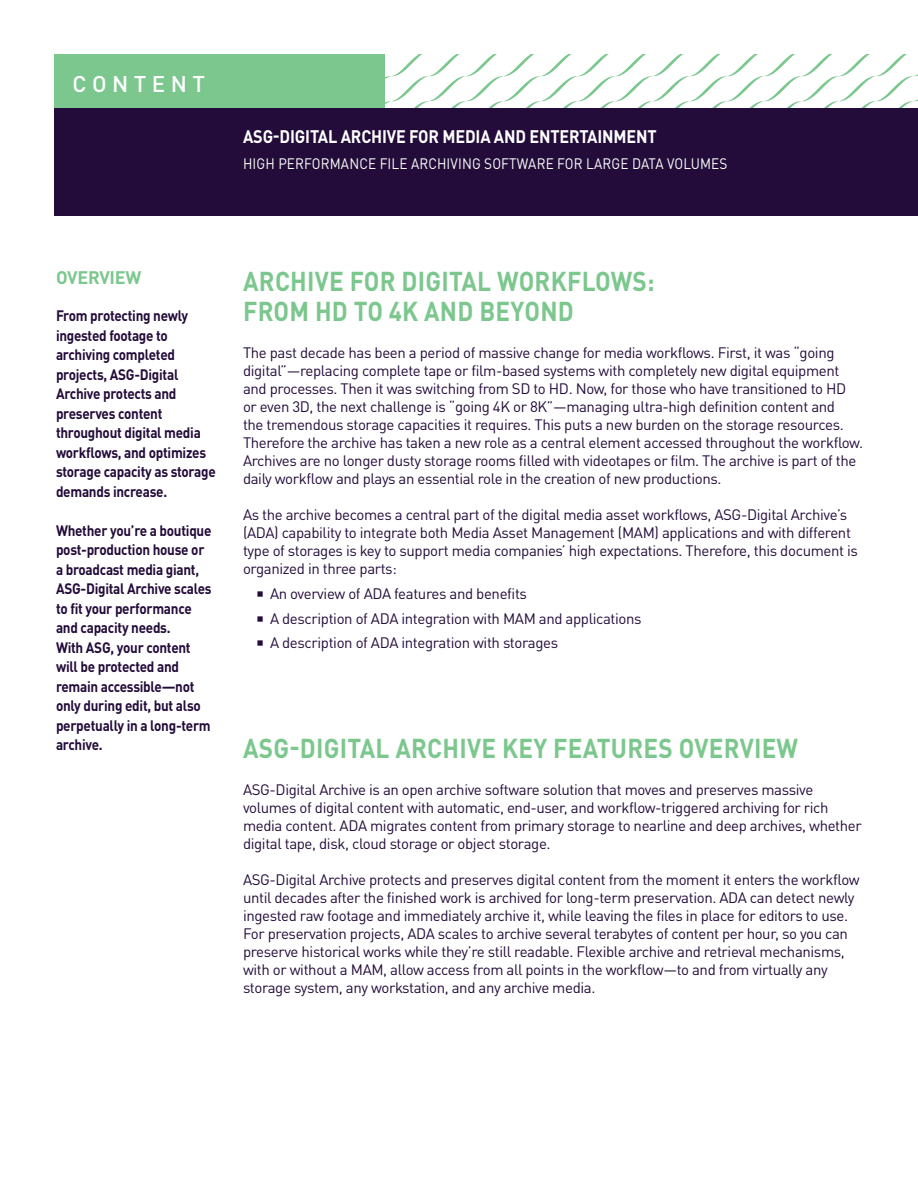
<style>
.page{position:relative;width:918px;height:1188px;background:#fff}
.page>*{position:absolute;margin:0;border:0;box-sizing:border-box;transform-origin:0 0}
.t1{font:700 27px/30px "DINOT";letter-spacing:.01em;color:#7cc78e;scale:.9 1}
.t2{font:500 22.5px "DINOT";color:#fff}
.t3{font:700 18px "DINOT";letter-spacing:-.01em;color:#fff;scale:.9 1}
.t4{font:700 18px "DINOT";letter-spacing:-.015em;color:#7cc78e}
.t5{font:15px/18px "DINOT";letter-spacing:-.025em;color:#230c39}
.t6{font:700 15px/19.5px "DINOT";letter-spacing:-.02em;color:#230c39;scale:.9 1}
.t7{font:15px "DINOT";letter-spacing:.01em;color:#fff;scale:.9 1}
</style>
<div class="page">
<svg style="left:384px;top:54px;width:534px;height:54px"></svg>
<div style="left:54px;top:54px;width:330px;height:56px;background:#7cc78e"></div>
<div style="left:54px;top:108px;width:864px;height:108px;background:#230c39"></div>
<h2 class="t2" style="left:73px;top:69px;width:134px">C O N T E N T</h2>
<p class="t3" style="left:243px;top:125px;width:461px">ASG-DIGITAL ARCHIVE FOR MEDIA AND ENTERTAINMENT</p>
<p class="t7" style="left:243px;top:154px;width:540px">HIGH PERFORMANCE FILE ARCHIVING SOFTWARE FOR LARGE DATA VOLUMES</p>
<p class="t4" style="left:56px;top:265px;width:87px">OVERVIEW</p>
<p class="t6" style="left:56px;top:306px;width:179px">From protecting newly ingested footage to archiving completed projects, ASG-Digital<br>Archive protects and preserves content throughout digital media workflows, and optimizes storage capacity as storage demands increase.</p>
<p class="t6" style="left:56px;top:520px;width:175px">Whether you’re a boutique post-production house or a broadcast media giant,<br>ASG-Digital Archive scales to fit your performance and capacity needs.<br>With ASG, your content will be protected and remain accessible—not only during edit, but also perpetually in a long-term archive.</p>
<p class="t1" style="left:243px;top:265px;width:459px">ARCHIVE FOR DIGITAL WORKFLOWS:<br>FROM HD TO 4K AND BEYOND</p>
<p class="t5" style="left:243px;top:343px;width:622px">The past decade has been a period of massive change for media workflows. First, it was “going digital”—replacing complete tape or film-based systems with completely new digital equipment and processes. Then it was switching from SD to HD. Now, for those who have transitioned to HD or even 3D, the next challenge is “going 4K or 8K”—managing ultra-high definition content and<br>the tremendous storage capacities it requires. This puts a new burden on the storage resources.<br>Therefore the archive has taken a new role as a central element accessed throughout the workflow.<br>Archives are no longer dusty storage rooms filled with videotapes or film. The archive is part of the daily workflow and plays an essential role in the creation of new productions.</p>
<p class="t5" style="left:243px;top:505px;width:616px">As the archive becomes a central part of the digital media asset workflows, ASG-Digital Archive’s (ADA) capability to integrate both Media Asset Management (MAM) applications and with different type of storages is key to support media companies’ high expectations. Therefore, this document is organized in three parts:</p>
<p class="t5" style="left:270px;top:584px;width:258px">An overview of ADA features and benefits</p>
<p class="t5" style="left:270px;top:609px;width:373px">A description of ADA integration with MAM and applications</p>
<p class="t5" style="left:270px;top:634px;width:290px">A description of ADA integration with storages</p>
<p class="t1" style="left:243px;top:732px;width:618px">ASG-DIGITAL ARCHIVE KEY FEATURES OVERVIEW</p>
<p class="t5" style="left:243px;top:781px;width:620px">ASG-Digital Archive is an open archive software solution that moves and preserves massive volumes of digital content with automatic, end-user, and workflow-triggered archiving for rich media content. ADA migrates content from primary storage to nearline and deep archives, whether digital tape, disk, cloud storage or object storage.</p>
<p class="t5" style="left:243px;top:871px;width:618px">ASG-Digital Archive protects and preserves digital content from the moment it enters the workflow until decades after the finished work is archived for long-term preservation. ADA can detect newly ingested raw footage and immediately archive it, while leaving the files in place for editors to use.<br>For preservation projects, ADA scales to archive several terabytes of content per hour, so you can preserve historical works while they’re still readable. Flexible archive and retrieval mechanisms, with or without a MAM, allow access from all points in the workflow—to and from virtually any storage system, any workstation, and any archive media.</p>
</div>
